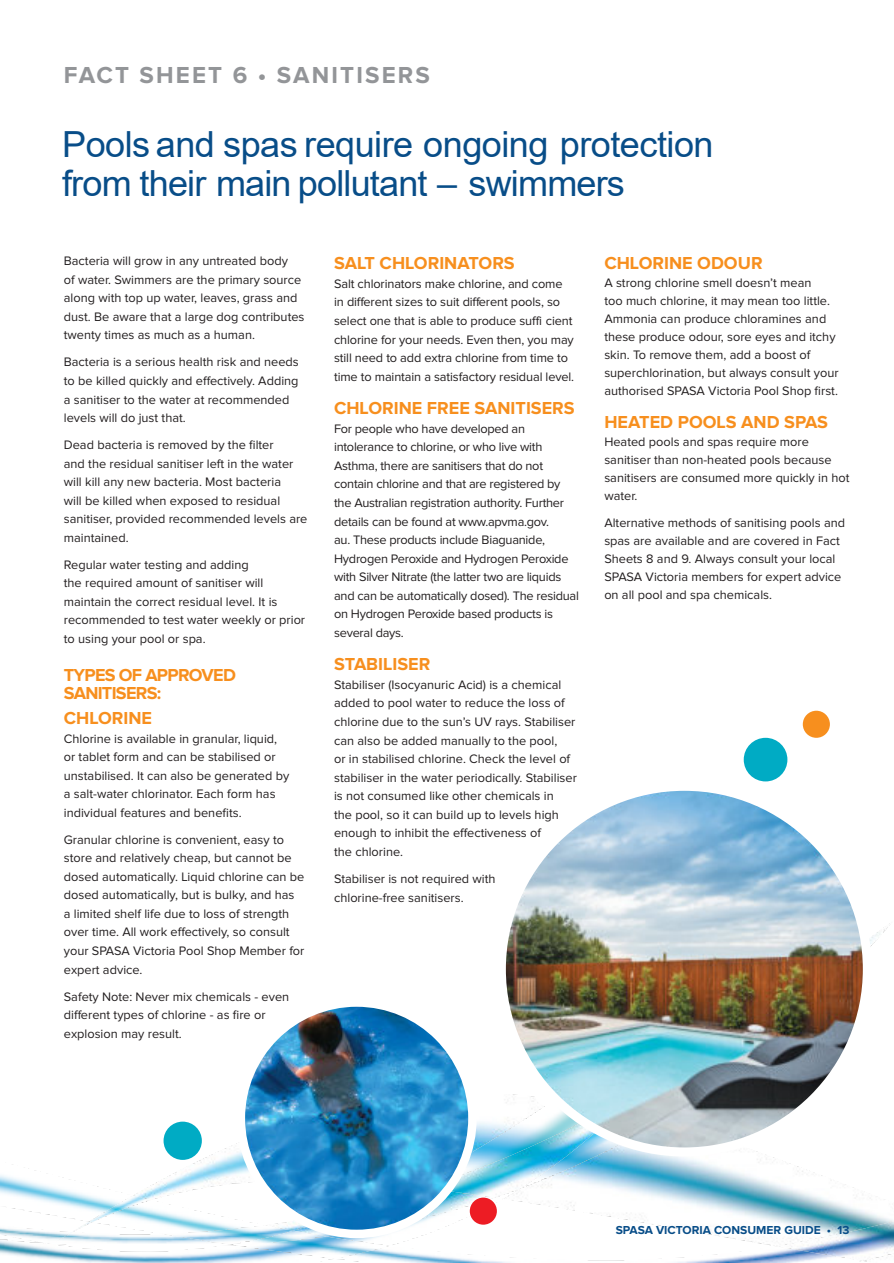
<style>
.page{position:relative;width:894px;height:1263px;background:#fff}
.page>*{position:absolute;margin:0;border:0;box-sizing:border-box;transform-origin:0 0}
.t1{font:36px/39px "Arial";letter-spacing:-.015em;color:#084d88}
.t2{font:700 24px "Proxima Nova";letter-spacing:.09em;color:#939598}
.t3{font:700 18px "Proxima Nova";color:#f78f1e}
.t4{font:700 18px/18.6px "Proxima Nova";letter-spacing:-.04em;color:#f78f1e}
.t5{font:12.75px/18.6px "Proxima Nova";color:#231f20}
.t6{font:12.75px/18.6px "Proxima Nova";letter-spacing:-.02em;color:#231f20}
.t7{font:700 12px "Proxima Nova";color:#084d88}
</style>
<div class="page">
<img style="left:0;top:1222px;width:716px;height:41px">
<img style="left:636px;top:923px;width:254px;height:292px">
<img style="left:476px;top:1189px;width:160px;height:47px">
<img style="left:618px;top:1156px;width:42px;height:33px">
<img style="left:476px;top:1122px;width:142px;height:75px">
<img style="left:0;top:1246px;width:230px;height:1px">
<img style="left:0;top:1234px;width:234px;height:12px">
<img style="left:56px;top:1234px;width:17px;height:8px">
<img style="left:776px;top:1221px;width:117px;height:40px">
<img style="left:0;top:1161px;width:236px;height:73px">
<img style="left:89px;top:1195px;width:62px;height:27px">
<img style="left:334px;top:1246px;width:528px;height:17px">
<img style="left:234px;top:1238px;width:155px;height:21px">
<img style="left:162px;top:1225px;width:74px;height:19px">
<img style="left:230px;top:1231px;width:96px;height:14px">
<div style="left:163px;top:1122px;width:39px;height:38px;background:#00abc4;border-radius:50%"></div>
<div style="left:469px;top:1197px;width:27px;height:28px;background:#ed1c24;border-radius:50%"></div>
<div style="left:802px;top:711px;width:27px;height:27px;background:#f78f1e;border-radius:50%"></div>
<div style="left:743px;top:738px;width:44px;height:43px;background:#00abc4;border-radius:50%"></div>
<img style="left:496px;top:790px;width:375px;height:366px">
<img style="left:236px;top:1006px;width:240px;height:232px">
<h2 class="t2" style="left:64px;top:64px;width:367px">FACT SHEET 6 • SANITISERS</h2>
<h1 class="t1" style="left:62px;top:128px;width:652px">Pools and spas require ongoing protection from their main pollutant – swimmers</h1>
<p class="t5" style="left:64px;top:252px;width:242px">Bacteria will grow in any untreated body<br>of water. Swimmers are the primary source along with top up water, leaves, grass and dust. Be aware that a large dog contributes twenty times as much as a human.</p>
<p class="t5" style="left:64px;top:353px;width:236px">Bacteria is a serious health risk and needs to be killed quickly and effectively. Adding a sanitiser to the water at recommended levels will do just that.</p>
<p class="t5" style="left:64px;top:436px;width:245px">Dead bacteria is removed by the filter<br>and the residual sanitiser left in the water will kill any new bacteria. Most bacteria<br>will be killed when exposed to residual sanitiser, provided recommended levels are maintained.</p>
<p class="t5" style="left:64px;top:556px;width:243px">Regular water testing and adding<br>the required amount of sanitiser will maintain the correct residual level. It is recommended to test water weekly or prior to using your pool or spa.</p>
<h3 class="t4" style="left:64px;top:666px;width:173px">TYPES OF APPROVED<br>SANITISERS:</h3>
<h3 class="t3" style="left:64px;top:710px;width:90px">CHLORINE</h3>
<p class="t5" style="left:64px;top:730px;width:227px">Chlorine is available in granular, liquid, or tablet form and can be stabilised or unstabilised. It can also be generated by a salt-water chlorinator. Each form has individual features and benefits.</p>
<p class="t5" style="left:64px;top:831px;width:242px">Granular chlorine is convenient, easy to store and relatively cheap, but cannot be dosed automatically. Liquid chlorine can be dosed automatically, but is bulky, and has a limited shelf life due to loss of strength over time. All work effectively, so consult your SPASA Victoria Pool Shop Member for expert advice.</p>
<p class="t5" style="left:64px;top:988px;width:227px">Safety Note: Never mix chemicals - even different types of chlorine - as fire or explosion may result.</p>
<h3 class="t3" style="left:334px;top:255px;width:182px">SALT CHLORINATORS</h3>
<p class="t5" style="left:334px;top:275px;width:241px">Salt chlorinators make chlorine, and come in different sizes to suit different pools, so select one that is able to produce suffi cient chlorine for your needs. Even then, you may still need to add extra chlorine from time to time to maintain a satisfactory residual level.</p>
<h3 class="t3" style="left:334px;top:400px;width:242px">CHLORINE FREE SANITISERS</h3>
<p class="t6" style="left:334px;top:420px;width:246px">For people who have developed an intolerance to chlorine, or who live with Asthma, there are sanitisers that do not contain chlorine and that are registered by the Australian registration authority. Further details can be found at www.apvma.gov.<br>au. These products include Biaguanide, Hydrogen Peroxide and Hydrogen Peroxide with Silver Nitrate (the latter two are liquids and can be automatically dosed). The residual on Hydrogen Peroxide based products is several days.</p>
<h3 class="t3" style="left:334px;top:656px;width:98px">STABILISER</h3>
<p class="t5" style="left:334px;top:676px;width:244px">Stabiliser (Isocyanuric Acid) is a chemical added to pool water to reduce the loss of chlorine due to the sun’s UV rays. Stabiliser can also be added manually to the pool,<br>or in stabilised chlorine. Check the level of stabiliser in the water periodically. Stabiliser is not consumed like other chemicals in<br>the pool, so it can build up to levels high enough to inhibit the effectiveness of<br>the chlorine.</p>
<p class="t5" style="left:334px;top:870px;width:163px">Stabiliser is not required with chlorine-free sanitisers.</p>
<h3 class="t3" style="left:604px;top:255px;width:160px">CHLORINE ODOUR</h3>
<p class="t5" style="left:604px;top:275px;width:236px;line-height:18px">A strong chlorine smell doesn’t mean<br>too much chlorine, it may mean too little.<br>Ammonia can produce chloramines and these produce odour, sore eyes and itchy skin. To remove them, add a boost of superchlorination, but always consult your authorised SPASA Victoria Pool Shop first.</p>
<h3 class="t3" style="left:604px;top:414px;width:225px">HEATED POOLS AND SPAS</h3>
<p class="t5" style="left:604px;top:434px;width:246px;line-height:18px">Heated pools and spas require more sanitiser than non-heated pools because sanitisers are consumed more quickly in hot water.</p>
<p class="t5" style="left:604px;top:514px;width:242px;line-height:18px">Alternative methods of sanitising pools and spas are available and are covered in Fact Sheets 8 and 9. Always consult your local SPASA Victoria members for expert advice on all pool and spa chemicals.</p>
<p class="t7" style="left:615px;top:1225px;width:235px">SPASA VICTORIA CONSUMER GUIDE • 13</p>
</div>
